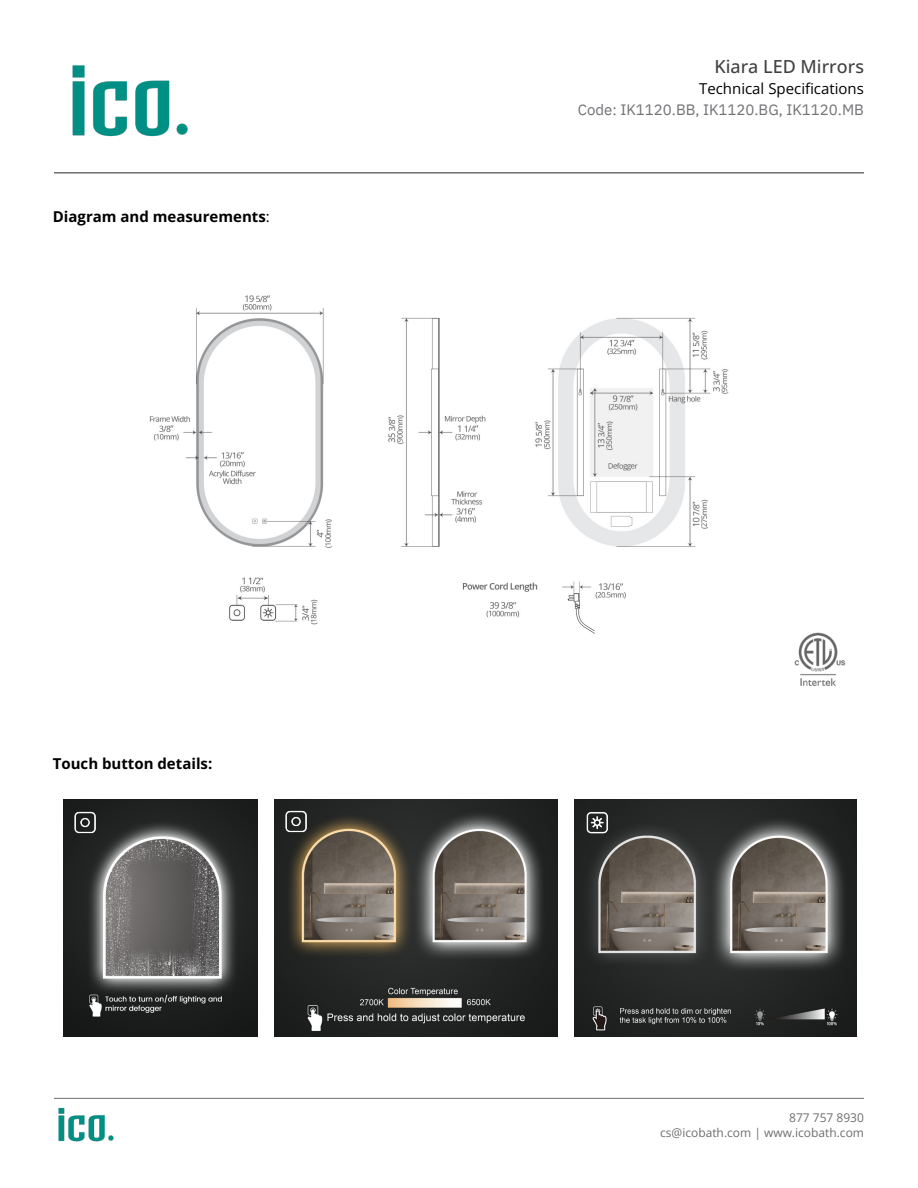
<style>
.page{position:relative;width:918px;height:1188px;background:#fff}
.page>*{position:absolute;margin:0;border:0;box-sizing:border-box;transform-origin:0 0}
.t1{font:500 18px "Open Sans";color:#414042}
.t2{font:700 15px "Open Sans";color:#000}
.t3{font:15px "IBM Plex Sans";color:#717275}
.t4{font:15px "Open Sans";color:#000}
.t5{font:12px/14.4px "Open Sans";color:#6d6e71;text-align:right}
.s1{font-weight:400}
</style>
<div class="page">
<img style="left:274px;top:799px;width:283px;height:238px">
<img style="left:63px;top:799px;width:195px;height:238px">
<img style="left:574px;top:799px;width:283px;height:238px">
<img style="left:72px;top:809px;width:27px;height:27px">
<img style="left:283px;top:807px;width:27px;height:27px">
<img style="left:583px;top:809px;width:27px;height:27px">
<hr style="left:54px;top:1098px;width:810px;height:1px;background:#6d6e71">
<img style="left:58px;top:1107px;width:56px;height:35px">
<hr style="left:54px;top:172px;width:810px;height:2px;background:#6d6e71">
<img style="left:72px;top:65px;width:116px;height:72px">
<img style="left:149px;top:295px;width:671px;height:339px">
<img style="left:793px;top:633px;width:53px;height:53px">
<p class="t2" style="left:53px;top:206px;width:219px">Diagram and measurements<span class="s1">:</span></p>
<p class="t2" style="left:53px;top:753px;width:161px">Touch button details:</p>
<p class="t1" style="left:714px;top:54px;width:151px">Kiara LED Mirrors</p>
<p class="t4" style="left:699px;top:79px;width:166px">Technical Specifications</p>
<p class="t3" style="left:578px;top:98px;width:288px">Code: IK1120.BB, IK1120.BG, IK1120.MB</p>
<p class="t5" style="left:660px;top:1111px;width:205px">877 757 8930<br>cs@icobath.com | www.icobath.com</p>
</div>
